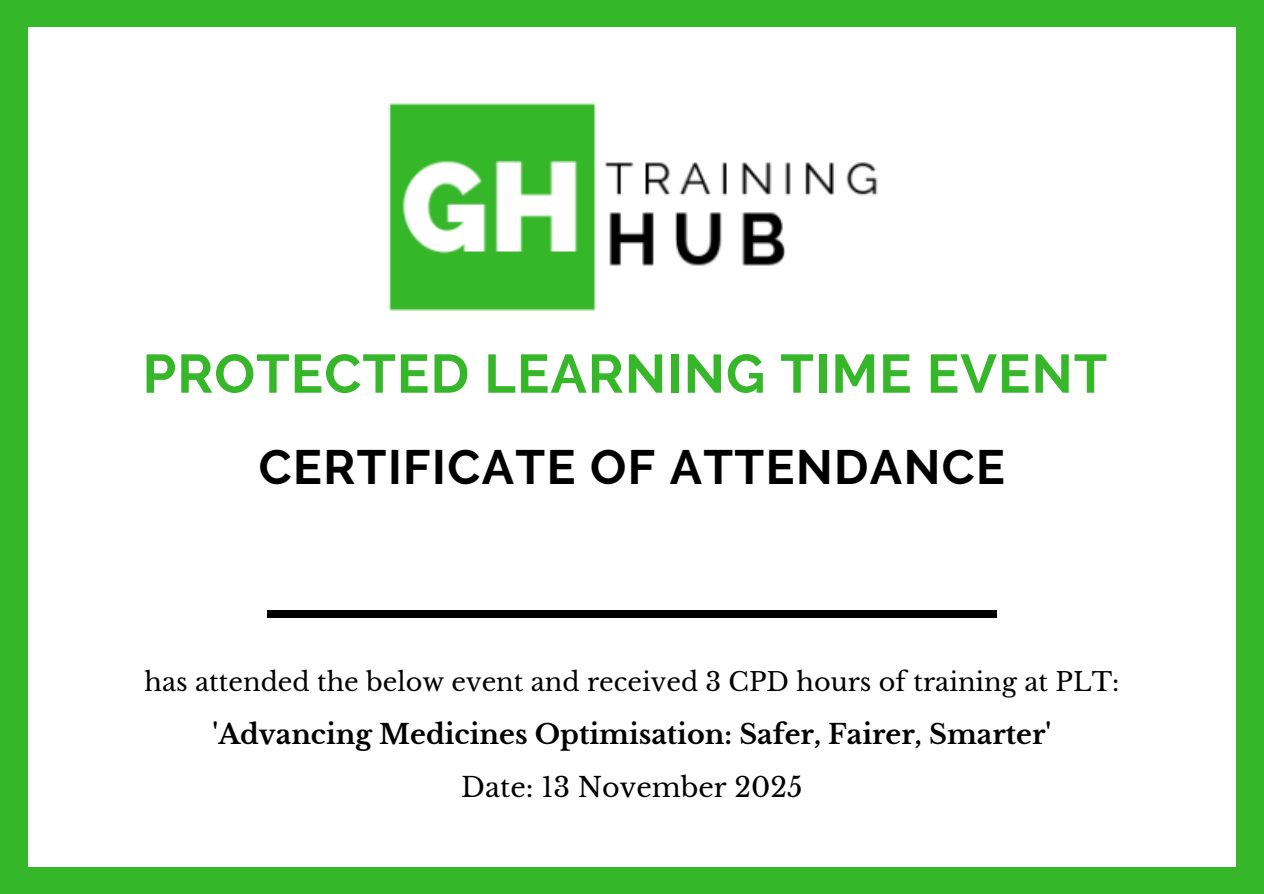
<style>
.page{position:relative;width:1264px;height:894px;background:#fff}
.page>*{position:absolute;margin:0;border:0;box-sizing:border-box;transform-origin:0 0}
.t1{font:700 54px "Raleway";letter-spacing:.02em;color:#35b729}
.t2{font:700 48px "Raleway";letter-spacing:.03em;color:#000}
.t3{font:700 27px "Libre Baskerville";color:#000}
.t4{font:27px "Libre Baskerville";color:#000}
.t5{font:25.5px "Libre Baskerville";color:#000}
</style>
<div class="page">
<div style="left:0;top:0;width:1263px;height:893px;background:#35b729"></div>
<div style="left:28px;top:28px;width:1207px;height:838px;background:#fff"></div>
<div style="left:267px;top:610px;width:729px;height:7px;background:#000"></div>
<img style="left:388px;top:103px;width:490px;height:208px">
<h1 class="t1" style="left:143px;top:342px;width:966px">PROTECTED LEARNING TIME EVENT</h1>
<h2 class="t2" style="left:259px;top:438px;width:747px">CERTIFICATE OF ATTENDANCE</h2>
<p class="t5" style="left:144px;top:666px;width:976px">has attended the below event and received 3 CPD hours of training at PLT:</p>
<p class="t3" style="left:212px;top:717px;width:840px">'Advancing Medicines Optimisation: Safer, Fairer, Smarter'</p>
<p class="t4" style="left:461px;top:770px;width:343px">Date: 13 November 2025</p>
</div>
